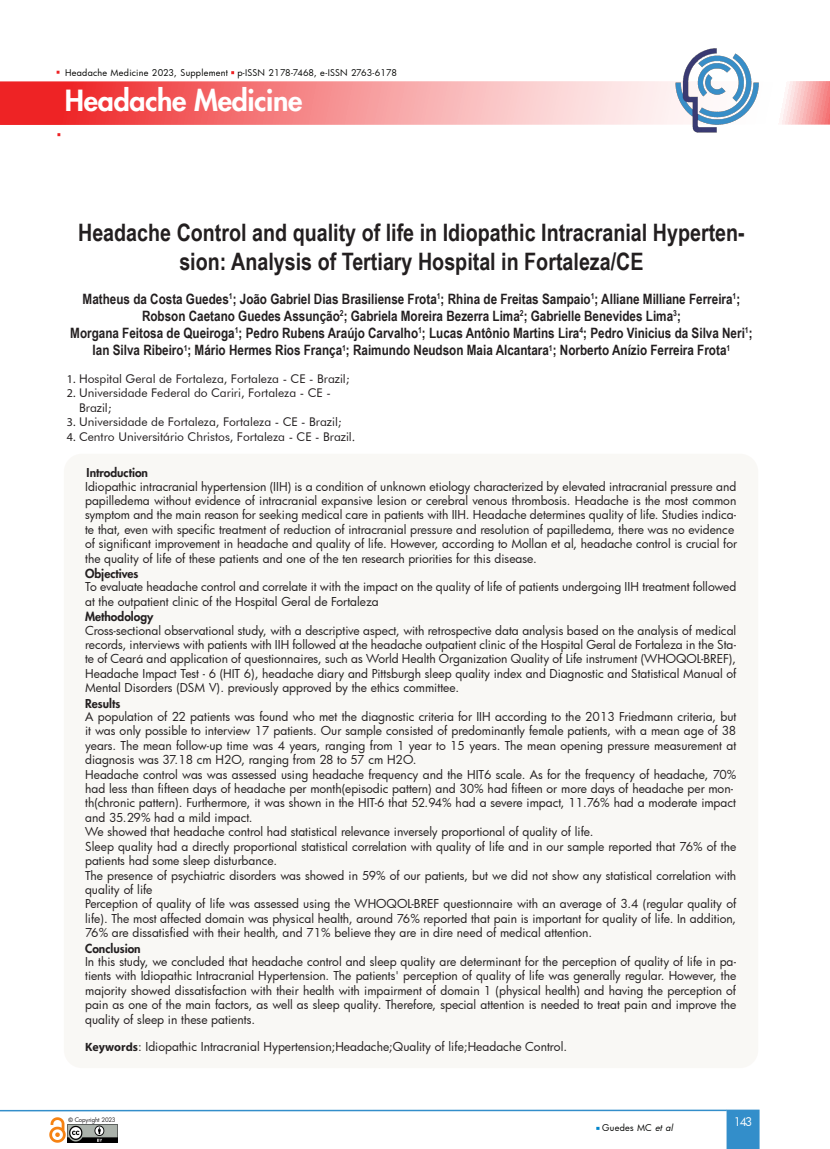
<style>
.page{position:relative;width:830px;height:1149px;background:#fff}
.page>*{position:absolute;margin:0;border:0;box-sizing:border-box;transform-origin:0 0}
.t1{font:800 28.5px "Futura";letter-spacing:-.01em;color:#fff}
.t2{font:700 24px/28.8px "Arial Narrow";color:#231f20;text-align:center}
.t3{font:700 14.25px/17.1px "Arial Narrow";color:#231f20;text-align:center}
.t4{font:12px/14.4px "Futura";color:#231f20}
.t5{font:12px/14.4px "Futura BT";color:#231f20}
.t6{font:11.55px "Futura";color:#fff}
.t7{font:9px "Futura";letter-spacing:.03em;color:#040503}
.t8{font:6px "Futura";letter-spacing:-.02em;color:#231f20}
.s1{font-family:"Myriad Pro"}
.s2{font-weight:800}
.s3{font-family:"Myriad Pro";font-weight:700}
.s4{font-family:"Arial";font-weight:700}
.s5{font-style:italic}
</style>
<div class="page">
<svg style="left:0;top:81px;width:829px;height:44px;background:#f69394"></svg>
<svg style="left:726px;top:1109px;width:33px;height:39px"></svg>
<hr style="left:0;top:1109px;width:726px;height:1px;background:#338eca">
<img style="left:67px;top:1124px;width:50px;height:18px">
<img style="left:49px;top:1117px;width:17px;height:25px">
<img style="left:674px;top:48px;width:85px;height:85px">
<div style="left:64px;top:453px;width:693px;height:614px;background:#f9f8f5;border-radius:18px"></div>
<p class="t7" style="left:65px;top:66px;width:333px">Headache Medicine 2023, Supplement p-ISSN 2178-7468, e-ISSN 2763-6178</p>
<h1 class="t1" style="left:65px;top:83px;width:239px">Headache Medicine</h1>
<p class="t2" style="left:78px;top:217px;width:668px">Headache Control and quality of life in Idiopathic Intracranial Hyperten&shy;sion: Analysis of Tertiary Hospital in Fortaleza/CE</p>
<p class="t3" style="left:83px;top:289px;width:659px">Matheus da Costa Guedes<sup>1</sup>; João Gabriel Dias Brasiliense Frota<sup>1</sup>; Rhina de Freitas Sampaio<sup>1</sup>; Alliane Milliane Ferreira<sup>1</sup>;</p>
<p class="t3" style="left:142px;top:307px;width:540px">Robson Caetano Guedes Assunção<sup>2</sup>; Gabriela Moreira Bezerra Lima<sup>2</sup>; Gabrielle Benevides Lima<sup>3</sup>;</p>
<p class="t3" style="left:70px;top:324px;width:683px">Morgana Feitosa de Queiroga<sup>1</sup>; Pedro Rubens Araújo Carvalho<sup>1</sup>; Lucas Antônio Martins Lira<sup>4</sup>; Pedro Vinicius da Silva Neri<sup>1</sup>;<br>Ian Silva Ribeiro<sup>1</sup>; Mário Hermes Rios França<sup>1</sup>; Raimundo Neudson Maia Alcantara<sup>1</sup>; Norberto Anízio Ferreira Frota<sup>1</sup></p>
<p class="t5" style="left:67px;top:371px;width:284px"><span class="s1">1.</span> Hospital Geral de Fortaleza, Fortaleza - CE - Bra<span class="s1">z</span>il;</p>
<p class="t5" style="left:79px;top:386px;width:253px;text-indent:-12px"><span class="s1">2.</span> Universidade Federal do Cariri, Fortaleza - CE -<br>Bra<span class="s1">z</span>il;</p>
<p class="t5" style="left:67px;top:414px;width:276px"><span class="s1">3.</span> Universidade de Fortaleza, Fortaleza - CE - Bra<span class="s1">z</span>il;</p>
<p class="t5" style="left:67px;top:429px;width:290px"><span class="s1">4.</span> Centro Universitário Christos, Fortaleza - CE - Bra<span class="s1">z</span>il.</p>
<p class="t4" style="left:85px;top:465px;width:653px"><span class="s2">Introduction<br></span>Idiopathic intracranial hypertension (IIH) is a condition of unknown etiology characterized by elevated intracranial pressure and papilledema without evidence of intracranial expansive lesion or cerebral venous thrombosis. Headache is the most common symptom and the main reason for seeking medical care in patients with IIH. Headache determines quality of life. Studies indica&shy;te that, even with specific treatment of reduction of intracranial pressure and resolution of papilledema, there was no evidence of significant improvement in headache and quality of life. However, according to Mollan et al, headache control is crucial for the quality of life of these patients and one of the ten research priorities for this disease.<br><span class="s2">Objectives</span></p>
<p class="t4" style="left:85px;top:579px;width:652px;line-height:14.9px">To evaluate headache control and correlate it with the impact on the quality of life of patients undergoing IIH treatment followed at the outpatient clinic of the Hospital Geral de Fortaleza<br><span class="s2">Methodology</span></p>
<p class="t4" style="left:85px;top:622px;width:652px">Cross-sectional observational study, with a descriptive aspect, with retrospective data analysis based on the analysis of medical records, interviews with patients with IIH followed at the headache outpatient clinic of the Hospital Geral de Fortaleza in the Sta&shy;te of Ceará and application of questionnaires, such as World Health Organization Quality of Life instrument (WHOQOL-BREF), Headache Impact Test - 6 (HIT 6), headache diary and Pittsburgh sleep quality index and Diagnostic and Statistical Manual of Mental Disorders (DSM V). previously approved by the ethics committee.<br><span class="s2">Results</span></p>
<p class="t4" style="left:85px;top:709px;width:652px">A population of 22 patients was found who met the diagnostic criteria for IIH according to the 2013 Friedmann criteria, but it was only possible to interview 17 patients. Our sample consisted of predominantly female patients, with a mean age of 38 years. The mean follow-up time was 4 years, ranging from 1 year to 15 years. The mean opening pressure measurement at diagnosis was 37.18 cm H2O, ranging from 28 to 57 cm H2O.<br>Headache control was was assessed using headache frequency and the HIT6 scale. As for the frequency of headache, 70% had less than fifteen days of headache per month(episodic pattern) and 30% had fifteen or more days of headache per mon&shy;th(chronic pattern). Furthermore, it was shown in the HIT-6 that 52.94% had a severe impact, 11.76% had a moderate impact and 35.29% had a mild impact.<br>We showed that headache control had statistical relevance inversely proportional of quality of life.<br>Sleep quality had a directly proportional statistical correlation with quality of life and in our sample reported that 76% of the patients had some sleep disturbance.<br>The presence of psychiatric disorders was showed in 59% of our patients, but we did not show any statistical correlation with quality of life<br>Perception of quality of life was assessed using the WHOQOL-BREF questionnaire with an average of 3.4 (regular quality of life). The most affected domain was physical health, around 76% reported that pain is important for quality of life. In addition, 76% are dissatisfied with their health, and 71% believe they are in dire need of medical attention.<br><span class="s2">Conclusion</span></p>
<p class="t4" style="left:85px;top:953px;width:652px;text-align:justify">In this study, we concluded that headache control and sleep quality are determinant for the perception of quality of life in pa&shy;tients with Idiopathic Intracranial Hypertension. The patients' perception of quality of life was generally regular. However, the majority showed dissatisfaction with their health with impairment of domain 1 (physical health) and having the perception of pain as one of the main factors, as well as sleep quality. Therefore, special attention is needed to treat pain and improve the quality of sleep in these patients.</p>
<p class="t4" style="left:85px;top:1039px;width:483px"><span class="s3">Keywords</span>: Idiopathic Intracranial Hypertension;Headache;Quality of life;Headache Control.</p>
<p class="t8" style="left:69px;top:1114px;width:48px"><span class="s4">©</span> Copyright 2023</p>
<p class="t7" style="left:602px;top:1121px;width:74px">Guedes MC <span class="s5">et al</span></p>
<p class="t6" style="left:733px;top:1113px;width:20px">143</p>
</div>
